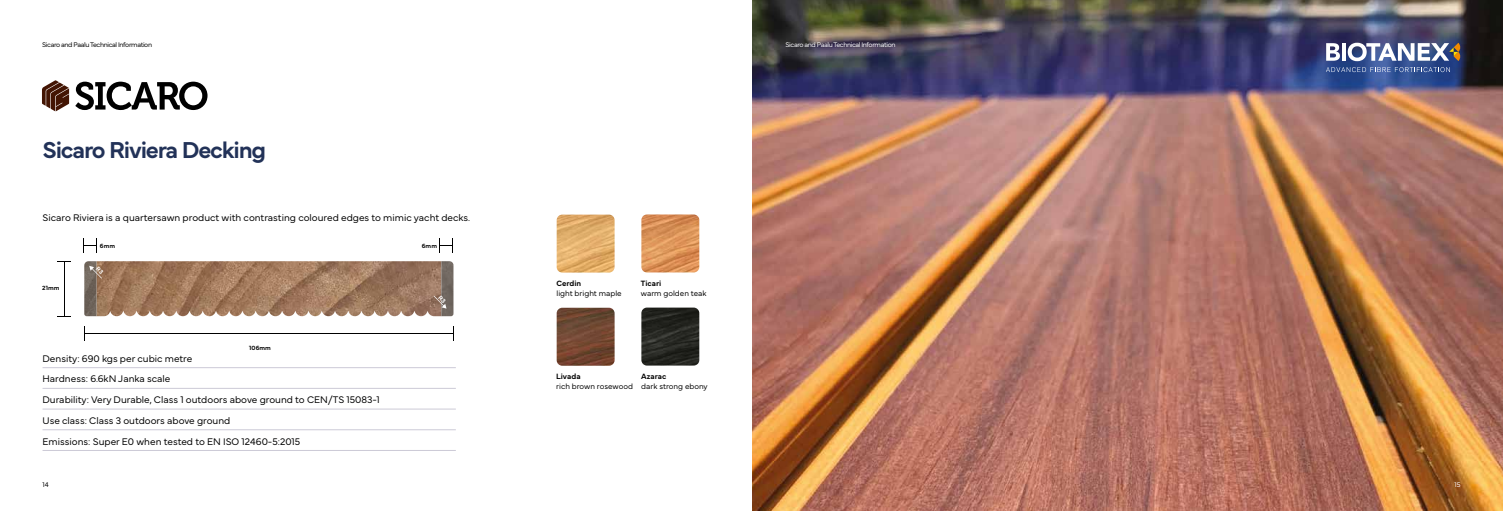
<style>
.page{position:relative;width:1503px;height:511px;background:#fff}
.page>*{position:absolute;margin:0;border:0;box-sizing:border-box;transform-origin:0 0}
.t1{font:600 24px "Mundial";letter-spacing:-.05em;color:#223258}
.t2{font:300 10px/20.7px "Mundial";color:#000}
.t3{font:300 8px "Mundial";color:#000}
.t4{font:600 8px "Mundial";color:#000}
.t5{font:300 7px "Mundial";letter-spacing:-.05em;color:#000}
.t6{font:300 7px "Mundial";letter-spacing:-.05em;color:#fff}
.t7{font:600 6.3px "Mundial";color:#000}
</style>
<div class="page">
<svg style="left:42px;top:80px;width:27px;height:31px"></svg>
<svg style="left:75px;top:82px;width:132px;height:28px"></svg>
<svg style="left:57px;top:261px;width:14px;height:1px"></svg>
<hr style="left:64px;top:261px;width:1px;height:54px;background:#000">
<svg style="left:84px;top:326px;width:1px;height:14px"></svg>
<svg style="left:453px;top:326px;width:1px;height:14px"></svg>
<hr style="left:84px;top:333px;width:369px;height:1px;background:#000">
<img style="left:96px;top:261px;width:345px;height:55px">
<img style="left:84px;top:261px;width:12px;height:55px">
<svg style="left:84px;top:238px;width:13px;height:15px"></svg>
<img style="left:441px;top:314px;width:12px;height:2px">
<svg style="left:439px;top:238px;width:14px;height:15px"></svg>
<img style="left:753px;top:0;width:749px;height:510px">
<hr style="left:43px;top:367px;width:413px;height:1px;background:#cccad7">
<hr style="left:43px;top:388px;width:413px;height:1px;background:#cccad7">
<hr style="left:43px;top:408px;width:413px;height:1px;background:#cccad7">
<hr style="left:43px;top:429px;width:413px;height:1px;background:#cccad7">
<hr style="left:43px;top:450px;width:413px;height:1px;background:#cccad7">
<img style="left:556px;top:214px;width:58px;height:58px">
<img style="left:641px;top:214px;width:58px;height:58px">
<img style="left:556px;top:307px;width:58px;height:58px">
<img style="left:641px;top:307px;width:58px;height:58px">
<svg style="left:1326px;top:43px;width:13px;height:18px"></svg>
<svg style="left:1341px;top:43px;width:4px;height:18px"></svg>
<svg style="left:1325px;top:67px;width:124px;height:5px"></svg>
<svg style="left:1347px;top:43px;width:113px;height:18px"></svg>
<svg style="left:89px;top:265px;width:15px;height:13px"></svg>
<svg style="left:434px;top:261px;width:19px;height:53px"></svg>
<p class="t5" style="left:42px;top:39px;width:111px">Sicaro and Paalu Technical Information</p>
<h1 class="t1" style="left:43px;top:131px;width:225px">Sicaro Riviera Decking</h1>
<p class="t2" style="left:43px;top:206px;width:429px">Sicaro Riviera is a quartersawn product with contrasting coloured edges to mimic yacht decks.</p>
<p class="t7" style="left:42px;top:282px;width:19px">21mm</p>
<p class="t7" style="left:100px;top:241px;width:17px">6mm</p>
<p class="t7" style="left:422px;top:241px;width:17px">6mm</p>
<p class="t7" style="left:249px;top:343px;width:23px">106mm</p>
<p class="t2" style="left:43px;top:347px;width:339px">Density: 690 kgs per cubic metre<br>Hardness: 6.6kN Janka scale<br>Durability: Very Durable, Class 1 outdoors above ground to CEN/TS 15083-1<br>Use class: Class 3 outdoors above ground<br>Emissions: Super E0 when tested to EN ISO 12460-5:2015</p>
<p class="t5" style="left:43px;top:479px;width:8px">14</p>
<p class="t6" style="left:785px;top:39px;width:111px">Sicaro and Paalu Technical Information</p>
<p class="t4" style="left:556px;top:277px;width:26px">Cerdin</p>
<p class="t3" style="left:556px;top:287px;width:67px">light bright maple</p>
<p class="t4" style="left:641px;top:277px;width:22px">Ticari</p>
<p class="t3" style="left:641px;top:287px;width:67px">warm golden teak</p>
<p class="t4" style="left:556px;top:370px;width:26px">Livada</p>
<p class="t3" style="left:556px;top:380px;width:78px">rich brown rosewood</p>
<p class="t4" style="left:641px;top:370px;width:26px">Azarac</p>
<p class="t3" style="left:641px;top:380px;width:68px">dark strong ebony</p>
<p class="t6" style="left:1454px;top:479px;width:8px">15</p>
</div>
